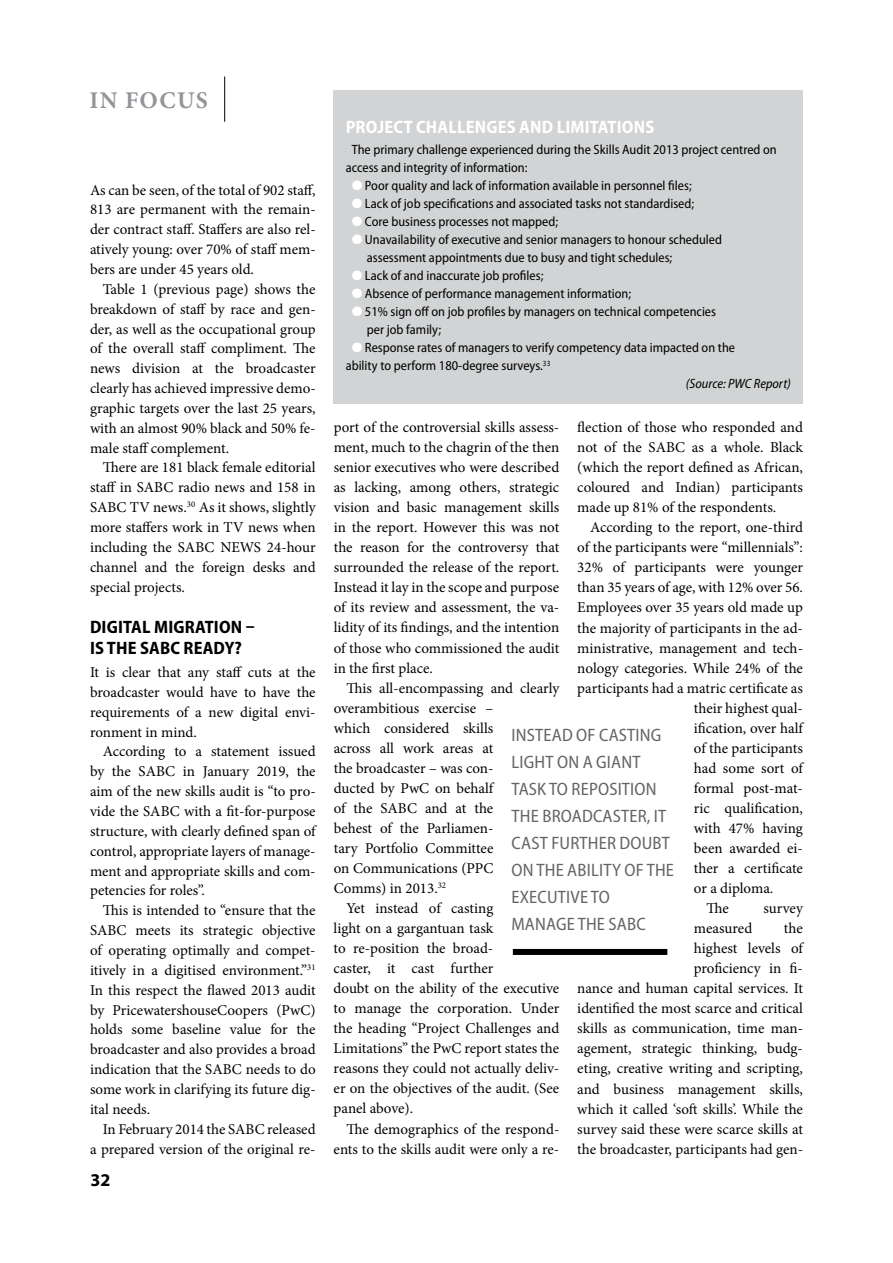
<style>
.page{position:relative;width:893px;height:1263px;background:#fff}
.page>*{position:absolute;margin:0;border:0;box-sizing:border-box;transform-origin:0 0}
.t1{font:700 24px "Minion Pro";letter-spacing:.05em;color:#939598}
.t2{font:semi-condensed 18px/27px "Myriad Pro";letter-spacing:.01em;color:#636466}
.t3{font:700 semi-condensed 18px/21.3px "Myriad Pro";letter-spacing:.01em;color:#000}
.t4{font:700 semi-condensed 18px "Myriad Pro";letter-spacing:.01em;color:#fff}
.t5{font:700 18px "Myriad Pro";color:#000}
.t6{font:15px/19.8px "Minion Pro";color:#000;text-align:justify}
.t7{font:semi-condensed 13.5px/18px "Myriad Pro";color:#000}
.t8{font:italic semi-condensed 13.5px "Myriad Pro";color:#000}
.s1{color:#fff}
</style>
<div class="page">
<div style="left:334px;top:90px;width:469px;height:313px;background:#d1d3d4"></div>
<hr style="left:224px;top:77px;width:1px;height:45px;background:#000">
<div style="left:513px;top:949px;width:154px;height:6px;background:#000"></div>
<h1 class="t1" style="left:89px;top:83px;width:120px">IN FOCUS</h1>
<p class="t6" style="left:90px;top:180px;width:227px">As can be seen, of the total of 902 staff, 813 are permanent with the remain&shy;der contract staff. Staffers are also rel&shy;atively young: over 70% of staff mem&shy;bers are under 45 years old.</p>
<p class="t6" style="left:90px;top:279px;width:227px;text-indent:13px">Table 1 (previous page) shows the breakdown of staff by race and gen&shy;der, as well as the occupational group of the overall staff compliment. The news division at the broadcaster clearly has achieved impressive demo&shy;graphic targets over the last 25 years, with an almost 90% black and 50% fe&shy;male staff complement.</p>
<p class="t6" style="left:90px;top:458px;width:227px;text-indent:13px">There are 181 black female editorial staff in SABC radio news and 158 in SABC TV news.<sup>30</sup> As it shows, slightly more staffers work in TV news when including the SABC NEWS 24-hour channel and the foreign desks and special projects.</p>
<p class="t3" style="left:90px;top:616px;width:166px">DIGITAL MIGRATION –<br>IS THE SABC</p>
<p class="t3" style="left:183px;top:638px;width:60px">READY?</p>
<p class="t6" style="left:90px;top:662px;width:227px">It is clear that any staff cuts at the broadcaster would have to have the requirements of a new digital envi&shy;ronment in mind.</p>
<p class="t6" style="left:90px;top:742px;width:227px;text-indent:13px">According to a statement issued by the SABC in January 2019, the aim of the new skills audit is “to pro&shy;vide the SABC with a fit-for-purpose structure, with clearly defined span of control, appropriate layers of manage&shy;ment and appropriate skills and com&shy;petencies for roles”.</p>
<p class="t6" style="left:90px;top:901px;width:227px;text-indent:13px">This is intended to “ensure that the SABC meets its strategic objective of operating optimally and compet&shy;itively in a digitised environment.”<sup>31<br></sup>In this respect the flawed 2013 audit by PricewatershouseCoopers (PwC) holds some baseline value for the broadcaster and also provides a broad indication that the SABC needs to do some work in clarifying its future dig&shy;ital needs.</p>
<p class="t6" style="left:90px;top:1119px;width:227px;text-align:right">In February 2014 the SABC released<br>a prepared version of the original re-</p>
<p class="t5" style="left:90px;top:1169px;width:21px">32</p>
<p class="t4" style="left:346px;top:117px;width:310px">PROJECT CHALLENGES AND LIMITATIONS</p>
<p class="t7" style="left:346px;top:141px;width:433px;text-indent:6px">The primary challenge experienced during the Skills Audit 2013 project centred on access and integrity of information:</p>
<p class="t7" style="left:352px;top:177px;width:342px"><span class="s1">●</span> Poor quality and lack of information available in personnel files;</p>
<p class="t7" style="left:352px;top:195px;width:344px"><span class="s1">●</span> Lack of job specifications and associated tasks not standardised;</p>
<p class="t7" style="left:352px;top:213px;width:208px"><span class="s1">●</span> Core business processes not mapped;</p>
<p class="t7" style="left:367px;top:231px;width:357px;text-indent:-15px"><span class="s1">●</span> Unavailability of executive and senior managers to honour scheduled assessment appointments due to busy and tight schedules;</p>
<p class="t7" style="left:352px;top:267px;width:193px"><span class="s1">●</span> Lack of and inaccurate job profiles;</p>
<p class="t7" style="left:352px;top:285px;width:281px"><span class="s1">●</span> Absence of performance management information;</p>
<p class="t7" style="left:367px;top:303px;width:351px;text-indent:-15px"><span class="s1">●</span> 51% sign off on job profiles by managers on technical competencies per job family;</p>
<p class="t7" style="left:352px;top:339px;width:385px"><span class="s1">●</span> Response rates of managers to verify competency data impacted on the</p>
<p class="t7" style="left:346px;top:357px;width:206px">ability to perform 180-degree surveys.<sup>33</sup></p>
<p class="t8" style="left:686px;top:376px;width:107px">(Source: PWC Report)</p>
<p class="t6" style="left:334px;top:417px;width:227px">port of the controversial skills assess&shy;ment, much to the chagrin of the then senior executives who were described as lacking, among others, strategic vision and basic management skills in the report. However this was not the reason for the controversy that surrounded the release of the report.<br>Instead it lay in the scope and purpose of its review and assessment, the va&shy;lidity of its findings, and the intention of those who commissioned the audit in the first place.</p>
<p class="t6" style="left:346px;top:678px;width:214px">This all-encompassing and clearly</p>
<p class="t6" style="left:334px;top:698px;width:161px">overambitious exercise –</p>
<p class="t6" style="left:334px;top:718px;width:161px">which considered skills</p>
<p class="t6" style="left:334px;top:738px;width:161px">across all work areas at</p>
<p class="t6" style="left:334px;top:758px;width:161px">the broadcaster – was con-</p>
<p class="t6" style="left:334px;top:778px;width:161px">ducted by PwC on behalf</p>
<p class="t6" style="left:334px;top:798px;width:161px">of the SABC and at the</p>
<p class="t6" style="left:334px;top:818px;width:161px">behest of the Parliamen-</p>
<p class="t6" style="left:334px;top:838px;width:161px">tary Portfolio Committee</p>
<p class="t6" style="left:334px;top:858px;width:161px">on Communications (PPC</p>
<p class="t6" style="left:334px;top:878px;width:114px">Comms) in 2013.<sup>32</sup></p>
<p class="t6" style="left:346px;top:898px;width:148px">Yet instead of casting</p>
<p class="t6" style="left:334px;top:918px;width:161px">light on a gargantuan task</p>
<p class="t6" style="left:334px;top:938px;width:161px">to re-position the broad-</p>
<p class="t6" style="left:334px;top:958px;width:161px">caster, it cast further</p>
<p class="t6" style="left:334px;top:978px;width:227px">doubt on the ability of the executive</p>
<p class="t6" style="left:334px;top:999px;width:227px">to manage the corporation. Under</p>
<p class="t6" style="left:334px;top:1019px;width:227px">the heading “Project Challenges and</p>
<p class="t6" style="left:334px;top:1039px;width:227px">Limitations” the PwC report states the</p>
<p class="t6" style="left:334px;top:1059px;width:227px">reasons they could not actually deliv-</p>
<p class="t6" style="left:334px;top:1079px;width:227px">er on the objectives of the audit. (See</p>
<p class="t6" style="left:334px;top:1099px;width:81px">panel above).</p>
<p class="t6" style="left:346px;top:1119px;width:214px">The demographics of the respond-</p>
<p class="t6" style="left:334px;top:1139px;width:227px">ents to the skills audit were only a re-</p>
<p class="t6" style="left:577px;top:417px;width:227px">flection of those who responded and not of the SABC as a whole. Black (which the report defined as African, coloured and Indian) participants made up 81% of the respondents.</p>
<p class="t6" style="left:590px;top:518px;width:214px">According to the report, one-third</p>
<p class="t6" style="left:577px;top:538px;width:227px">of the participants were “millennials”:</p>
<p class="t6" style="left:577px;top:558px;width:227px">32% of participants were younger</p>
<p class="t6" style="left:577px;top:578px;width:227px">than 35 years of age, with 12% over 56.</p>
<p class="t6" style="left:577px;top:598px;width:227px">Employees over 35 years old made up</p>
<p class="t6" style="left:577px;top:618px;width:227px">the majority of participants in the ad-</p>
<p class="t6" style="left:577px;top:638px;width:227px">ministrative, management and tech-</p>
<p class="t6" style="left:577px;top:658px;width:227px">nology categories. While 24% of the</p>
<p class="t6" style="left:577px;top:678px;width:227px">participants had a matric certificate as</p>
<p class="t6" style="left:694px;top:698px;width:111px">their highest qual-</p>
<p class="t6" style="left:694px;top:718px;width:111px">ification, over half</p>
<p class="t6" style="left:694px;top:738px;width:111px">of the participants</p>
<p class="t6" style="left:694px;top:758px;width:111px">had some sort of</p>
<p class="t6" style="left:694px;top:778px;width:111px">formal post-mat-</p>
<p class="t6" style="left:694px;top:798px;width:111px">ric qualification,</p>
<p class="t6" style="left:694px;top:818px;width:111px">with 47% having</p>
<p class="t6" style="left:694px;top:838px;width:111px">been awarded ei-</p>
<p class="t6" style="left:694px;top:858px;width:111px">ther a certificate</p>
<p class="t6" style="left:694px;top:878px;width:81px">or a diploma.</p>
<p class="t6" style="left:707px;top:898px;width:24px">The</p>
<p class="t6" style="left:763px;top:898px;width:41px">survey</p>
<p class="t6" style="left:694px;top:918px;width:60px">measured</p>
<p class="t2" style="left:511px;top:721px;width:151px">instead of casting light on a giant<br>tas k to reposition the broadcas</p>
<p class="t2" style="left:511px;top:802px;width:164px;text-indent:110px">ter, it cast further doubt on the abi lity of the executive to manage the sabc</p>
<p class="t6" style="left:577px;top:918px;width:227px;text-align:right">the<br>highest levels of<br>proficiency in fi-<br>nance and human capital services. It identified the most scarce and critical skills as communication, time man&shy;agement, strategic thinking, budg&shy;eting, creative writing and scripting, and business management skills, which it called ‘soft skills’. While the survey said these were scarce skills at the broadcaster, participants had gen-</p>
</div>
